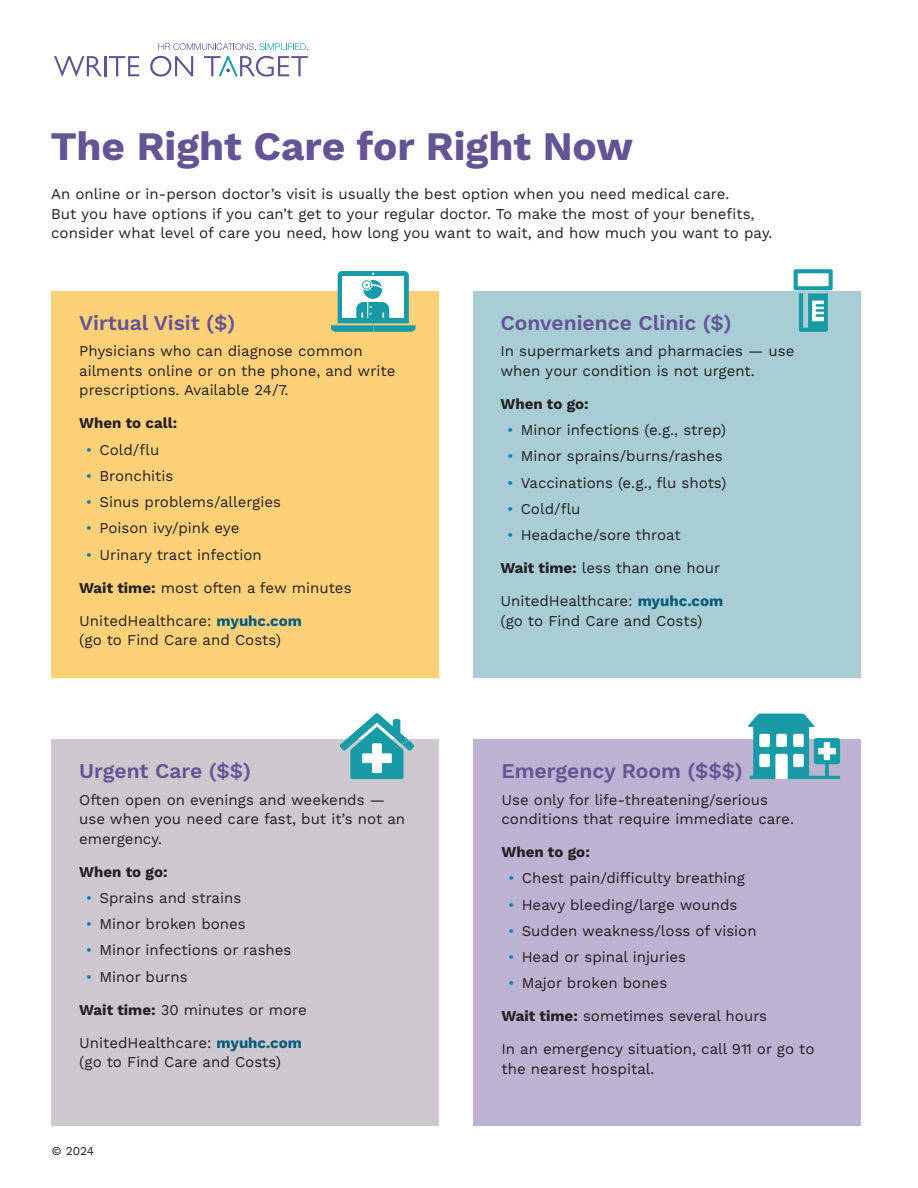
<style>
.page{position:relative;width:918px;height:1188px;background:#fff}
.page>*{position:absolute;margin:0;border:0;box-sizing:border-box;transform-origin:0 0}
.t1{font:700 40.5px "Work Sans";color:#635495}
.LVMH_Sub_Heads{font:600 21px "Work Sans";color:#635495}
.Body_copy{font:15px/19.5px "Work Sans";color:#231f20}
.Side_Bar_Box_copy{font:15px/19.5px "Work Sans";color:#231f20}
.Body_copy-2{font:700 15px "Work Sans";color:#231f20}
.Side_Bar_Box_copy-2{font:12px "Work Sans";color:#231f20}
.s1{color:#007db5}
.s2{font-weight:700}
.s3{font-weight:700;color:#00597d}
</style>
<div class="page">
<div style="left:51px;top:292px;width:388px;height:386px;background:#fed179"></div>
<div style="left:473px;top:292px;width:388px;height:386px;background:#a9cdd5"></div>
<div style="left:51px;top:740px;width:388px;height:386px;background:#cdc8cd"></div>
<div style="left:473px;top:740px;width:388px;height:386px;background:#bbb3d1"></div>
<svg style="left:331px;top:271px;width:85px;height:61px"></svg>
<svg style="left:794px;top:269px;width:39px;height:63px"></svg>
<svg style="left:340px;top:713px;width:74px;height:66px"></svg>
<svg style="left:748px;top:714px;width:92px;height:65px"></svg>
<svg style="left:54px;top:56px;width:48px;height:20px"></svg>
<hr style="left:104px;top:56px;width:2px;height:20px;background:#615393">
<svg style="left:109px;top:56px;width:30px;height:20px"></svg>
<svg style="left:150px;top:56px;width:43px;height:21px"></svg>
<svg style="left:204px;top:56px;width:104px;height:21px"></svg>
<svg style="left:158px;top:43px;width:150px;height:7px"></svg>
<p class="t1" style="left:50px;top:123px;width:584px">The Right Care for Right Now</p>
<p class="Body_copy" style="left:51px;top:185px;width:723px">An online or in-person doctor’s visit is usually the best option when you need medical care.<br>But you have options if you can’t get to your regular doctor. To make the most of your benefits, consider what level of care you need, how long you want to wait, and how much you want to pay.</p>
<p class="LVMH_Sub_Heads" style="left:79px;top:311px;width:158px">Virtual Visit ($)</p>
<p class="Body_copy" style="left:79px;top:342px;width:318px">Physicians who can diagnose common ailments online or on the phone, and write prescriptions. Available 24/7.</p>
<p class="Body_copy-2" style="left:79px;top:415px;width:100px">When to call:</p>
<p class="Body_copy" style="left:86px;top:440px;width:75px"><span class="s1">•</span> Cold/flu</p>
<p class="Body_copy" style="left:86px;top:467px;width:89px"><span class="s1">•</span> Bronchitis</p>
<p class="Body_copy" style="left:86px;top:493px;width:197px"><span class="s1">•</span> Sinus problems/allergies</p>
<p class="Body_copy" style="left:86px;top:519px;width:155px"><span class="s1">•</span> Poison ivy/pink eye</p>
<p class="Body_copy" style="left:86px;top:545px;width:177px"><span class="s1">•</span> Urinary tract infection</p>
<p class="Body_copy" style="left:79px;top:578px;width:274px"><span class="s2">Wait time:</span> most often a few minutes</p>
<p class="Side_Bar_Box_copy" style="left:79px;top:611px;width:224px">UnitedHealthcare: <span class="s3">myuhc.com </span>(go to Find Care and Costs)</p>
<p class="LVMH_Sub_Heads" style="left:79px;top:759px;width:173px">Urgent Care ($$)</p>
<p class="Body_copy" style="left:79px;top:790px;width:327px">Often open on evenings and weekends — use when you need care fast, but it’s not an emergency.</p>
<p class="Body_copy-2" style="left:79px;top:863px;width:90px">When to go:</p>
<p class="Body_copy" style="left:86px;top:889px;width:157px"><span class="s1">•</span> Sprains and strains</p>
<p class="Body_copy" style="left:86px;top:915px;width:161px"><span class="s1">•</span> Minor broken bones</p>
<p class="Body_copy" style="left:86px;top:941px;width:207px"><span class="s1">•</span> Minor infections or rashes</p>
<p class="Body_copy" style="left:86px;top:967px;width:103px"><span class="s1">•</span> Minor burns</p>
<p class="Body_copy" style="left:79px;top:1000px;width:229px"><span class="s2">Wait time:</span> 30 minutes or more</p>
<p class="Side_Bar_Box_copy" style="left:79px;top:1033px;width:224px">UnitedHealthcare: <span class="s3">myuhc.com </span>(go to Find Care and Costs)</p>
<p class="Side_Bar_Box_copy-2" style="left:52px;top:1144px;width:44px">© 2024</p>
<p class="LVMH_Sub_Heads" style="left:500px;top:311px;width:233px">Convenience Clinic ($)</p>
<p class="Body_copy" style="left:500px;top:342px;width:296px">In supermarkets and pharmacies — use when your condition is not urgent.</p>
<p class="Body_copy-2" style="left:500px;top:395px;width:90px">When to go:</p>
<p class="Body_copy" style="left:507px;top:421px;width:220px"><span class="s1">•</span> Minor infections (e.g., strep)</p>
<p class="Body_copy" style="left:507px;top:447px;width:217px"><span class="s1">•</span> Minor sprains/burns/rashes</p>
<p class="Body_copy" style="left:507px;top:473px;width:221px"><span class="s1">•</span> Vaccinations (e.g., flu shots)</p>
<p class="Body_copy" style="left:507px;top:500px;width:75px"><span class="s1">•</span> Cold/flu</p>
<p class="Body_copy" style="left:507px;top:526px;width:175px"><span class="s1">•</span> Headache/sore throat</p>
<p class="Body_copy" style="left:500px;top:559px;width:221px"><span class="s2">Wait time:</span> less than one hour</p>
<p class="Side_Bar_Box_copy" style="left:500px;top:592px;width:224px">UnitedHealthcare: <span class="s3">myuhc.com </span>(go to Find Care and Costs)</p>
<p class="LVMH_Sub_Heads" style="left:502px;top:759px;width:243px">Emergency Room ($$$)</p>
<p class="Body_copy" style="left:502px;top:790px;width:294px">Use only for life-threatening/serious conditions that require immediate care.</p>
<p class="Body_copy-2" style="left:502px;top:843px;width:90px">When to go:</p>
<p class="Body_copy" style="left:508px;top:869px;width:238px"><span class="s1">•</span> Chest pain/difficulty breathing</p>
<p class="Body_copy" style="left:508px;top:895px;width:231px"><span class="s1">•</span> Heavy bleeding/large wounds</p>
<p class="Body_copy" style="left:508px;top:922px;width:250px"><span class="s1">•</span> Sudden weakness/loss of vision</p>
<p class="Body_copy" style="left:508px;top:948px;width:179px"><span class="s1">•</span> Head or spinal injuries</p>
<p class="Body_copy" style="left:508px;top:974px;width:160px"><span class="s1">•</span> Major broken bones</p>
<p class="Body_copy" style="left:502px;top:1007px;width:267px"><span class="s2">Wait time:</span> sometimes several hours</p>
<p class="Side_Bar_Box_copy" style="left:502px;top:1040px;width:314px">In an emergency situation, call 911 or go to the nearest hospital.</p>
</div>
